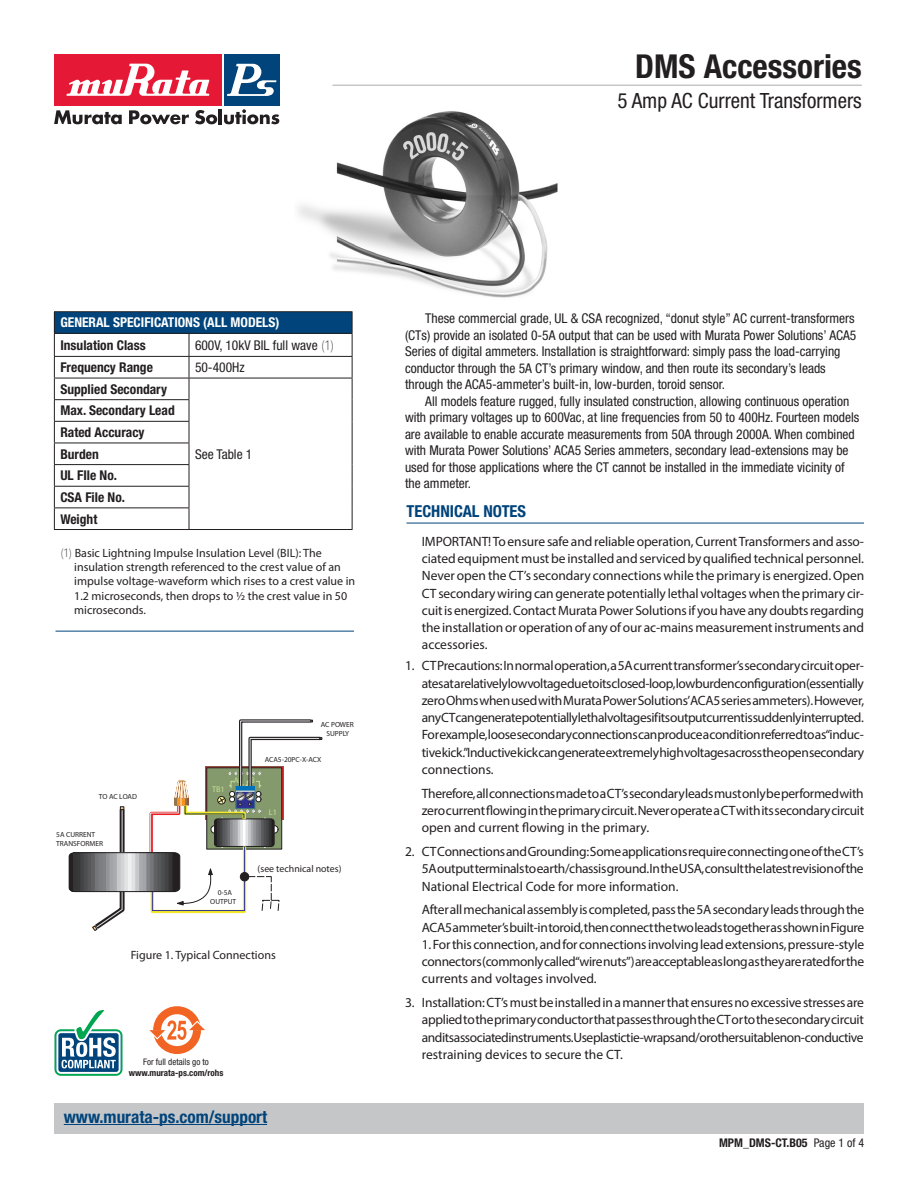
<style>
.page{position:relative;width:918px;height:1188px;background:#fff}
.page>*{position:absolute;margin:0;border:0;box-sizing:border-box;transform-origin:0 0}
.t1{font:700 condensed 33px "Helvetica Neue LT Std";color:#231f20}
.t2{font:condensed 21px "Helvetica Neue LT Std";color:#231f20}
.t3{font:700 condensed 17.25px "Helvetica Neue LT Std";color:#00447b}
.t4{font:700 condensed 16.5px "Helvetica Neue LT Std";color:#00447b}
.t5{font:13.5px/17.2px "Myriad Pro";letter-spacing:-.015em;color:#231f20;text-align:justify}
.t6{font:condensed 13.5px/16.5px "Helvetica Neue LT Std";color:#231f20}
.t7{font:700 condensed 13.5px/21.6px "Helvetica Neue LT Std";color:#231f20}
.t8{font:700 condensed 13.5px "Helvetica Neue LT Std";color:#fff}
.t9{font:12px/14.4px "Myriad Pro";color:#231f20}
.t10{font:700 condensed 12px "Helvetica Neue LT Std";color:#231f20}
.t11{font:9.9px "Courier";color:#231f20}
.t12{font:700 condensed 9px "Helvetica Neue LT Std";color:#231f20}
.t13{font:condensed 9px "Helvetica Neue LT Std";color:#231f20}
.t14{font:8.25px "Courier";color:#c6e09b}
.t15{font:7.35px/8.7px "Courier";color:#231f20;text-align:center}
.s1{font-weight:100}
.s2{font-family:"Helvetica Neue LT Std";font-weight:100;font-stretch:condensed}
.s3{font-weight:400}
</style>
<div class="page">
<img style="left:298px;top:111px;width:260px;height:187px">
<div style="left:54px;top:1103px;width:810px;height:31px;background:#c5c6c8"></div>
<div style="left:54px;top:54px;width:167px;height:51px;background:#e51836"></div>
<svg style="left:66px;top:64px;width:143px;height:32px"></svg>
<div style="left:224px;top:54px;width:55px;height:51px;background:#00447b"></div>
<svg style="left:227px;top:64px;width:49px;height:32px"></svg>
<svg style="left:54px;top:110px;width:68px;height:14px"></svg>
<svg style="left:129px;top:110px;width:60px;height:14px"></svg>
<svg style="left:195px;top:110px;width:22px;height:14px"></svg>
<hr style="left:219px;top:109px;width:3px;height:15px;background:#231f20">
<svg style="left:224px;top:109px;width:55px;height:15px"></svg>
<hr style="left:333px;top:85px;width:529px;height:1px;background:#c5c6c8">
<hr style="left:64px;top:1124px;width:203px;height:1px;background:#00447b">
<div style="left:153px;top:1006px;width:48px;height:48px;background:#f26423;border-radius:50%"></div>
<div style="left:161px;top:1014px;width:32px;height:32px;background:#fff;border-radius:50%"></div>
<svg style="left:149px;top:1020px;width:56px;height:20px"></svg>
<div style="left:54px;top:1029px;width:69px;height:47px;border:2px solid #00a54f;border-radius:6px"></div>
<div style="left:57px;top:1032px;width:63px;height:41px;background:#00447b;border-radius:3px"></div>
<div style="left:56px;top:1031px;width:65px;height:43px;border:2px solid #fff;border-radius:3px"></div>
<svg style="left:62px;top:1010px;width:54px;height:58px"></svg>
<hr style="left:56px;top:631px;width:298px;height:1px;background:#00447b">
<hr style="left:406px;top:523px;width:458px;height:1px;background:#00447b">
<svg style="left:68px;top:719px;width:254px;height:212px"></svg>
<div style="left:54px;top:312px;width:298px;height:21px;background:#00447b"></div>
<hr style="left:54px;top:356px;width:135px;height:1px;background:#231f20">
<hr style="left:54px;top:378px;width:135px;height:1px;background:#231f20">
<hr style="left:54px;top:399px;width:135px;height:1px;background:#231f20">
<hr style="left:54px;top:421px;width:135px;height:1px;background:#231f20">
<hr style="left:54px;top:443px;width:135px;height:1px;background:#231f20">
<hr style="left:54px;top:464px;width:135px;height:1px;background:#231f20">
<hr style="left:54px;top:486px;width:135px;height:1px;background:#231f20">
<hr style="left:54px;top:508px;width:135px;height:1px;background:#231f20">
<svg style="left:189px;top:334px;width:1px;height:195px"></svg>
<hr style="left:54px;top:529px;width:135px;height:1px;background:#231f20">
<hr style="left:189px;top:356px;width:163px;height:1px;background:#231f20">
<hr style="left:189px;top:378px;width:163px;height:1px;background:#231f20">
<svg style="left:352px;top:312px;width:1px;height:217px"></svg>
<hr style="left:189px;top:529px;width:163px;height:1px;background:#231f20">
<hr style="left:54px;top:311px;width:135px;height:1px;background:#231f20">
<svg style="left:54px;top:312px;width:1px;height:217px"></svg>
<hr style="left:189px;top:311px;width:163px;height:1px;background:#231f20">
<hr style="left:54px;top:333px;width:135px;height:1px;background:#231f20">
<hr style="left:189px;top:333px;width:163px;height:1px;background:#231f20">
<h1 class="t1" style="left:635px;top:46px;width:228px">DMS Accessories</h1>
<h2 class="t2" style="left:617px;top:88px;width:246px">5 Amp AC Current Transformers</h2>
<p class="t8" style="left:60px;top:314px;width:221px">GENERAL SPECIFICATIONS (ALL MODELS)</p>
<p class="t7" style="left:60px;top:334px;width:87px">Insulation Class</p>
<p class="t6" style="left:195px;top:337px;width:140px">600V, 10kV BIL full wave <span class="s1">(1)</span></p>
<p class="t7" style="left:60px;top:356px;width:94px">Frequency Range</p>
<p class="t6" style="left:195px;top:359px;width:51px">50-400Hz</p>
<p class="t7" style="left:60px;top:378px;width:108px">Supplied Secondary</p>
<p class="t7" style="left:60px;top:400px;width:116px">Max. Secondary Lead<br>Rated Accuracy<br>Burden<br>UL FIle No.<br>CSA File No.<br>Weight</p>
<p class="t6" style="left:195px;top:445px;width:59px">See Table 1</p>
<p class="t6" style="left:405px;top:310px;width:453px;text-indent:20px">These commercial grade, UL &amp; CSA recognized, “donut style” AC current-transformers (CTs) provide an isolated 0-5A output that can be used with Murata Power Solutions’ ACA5<br>Series of digital ammeters. Installation is straightforward: simply pass the load-carrying conductor through the 5A CT’s primary window, and then route its secondary’s leads through the ACA5-ammeter’s built-in, low-burden, toroid sensor.</p>
<p class="t6" style="left:405px;top:393px;width:456px;text-indent:20px">All models feature rugged, fully insulated construction, allowing continuous operation with primary voltages up to 600Vac, at line frequencies from 50 to 400Hz. Fourteen models are available to enable accurate measurements from 50A through 2000A. When combined with Murata Power Solutions’ ACA5 Series ammeters, secondary lead-extensions may be used for those applications where the CT cannot be installed in the immediate vicinity of the ammeter.</p>
<p class="t4" style="left:406px;top:501px;width:121px">TECHNICAL NOTES</p>
<p class="t9" style="left:74px;top:545px;width:283px;text-indent:-14px"><span class="s2">(1)</span> Basic Lightning Impulse Insulation Level (BIL): The insulation strength referenced to the crest value of an impulse voltage-waveform which rises to a crest value in 1.2 microseconds, then drops to ½ the crest value in 50 microseconds.</p>
<p class="t5" style="left:422px;top:533px;width:444px">IMPORTANT! To ensure safe and reliable operation, Current Transformers and asso&shy;ciated equipment must be installed and serviced by qualified technical personnel.<br>Never open the CT’s secondary connections while the primary is energized. Open CT secondary wiring can generate potentially lethal voltages when the primary cir&shy;cuit is energized. Contact Murata Power Solutions if you have any doubts regarding the installation or operation of any of our ac-mains measurement instruments and accessories.</p>
<p class="t5" style="left:422px;top:657px;width:444px;text-indent:-17px">1. CT Precautions: In normal operation, a 5A current transformer’s secondary circuit oper&shy;ates at a relatively low voltage due to its closed-loop, low burden configuration (essentially zero Ohms when used with Murata Power Solutions’ACA5 series ammeters). However, any CT can generate potentially lethal voltages if its output current is suddenly interrupted.<br>For example, loose secondary connections can produce a condition referred to as “induc&shy;tive kick.” Inductive kick can generate extremely high voltages across the open secondary connections.</p>
<p class="t5" style="left:422px;top:784px;width:444px">Therefore, all connections made to a CT’s secondary leads must only be performed with zero current flowing in the primary circuit. Never operate a CT with its secondary circuit open and current flowing in the primary.</p>
<p class="t5" style="left:422px;top:843px;width:444px;text-indent:-17px">2. CT Connections and Grounding: Some applications require connecting one of the CT’s 5A output terminals to earth/chassis ground. In the USA, consult the latest revision of the National Electrical Code for more information.</p>
<p class="t5" style="left:422px;top:901px;width:444px">After all mechanical assembly is completed, pass the 5A secondary leads through the<br>ACA5 ammeter’s built-in toroid, then connect the two leads together as shown in Figure</p>
<p class="t5" style="left:422px;top:935px;width:444px">1. For this connection, and for connections involving lead extensions, pressure-style connectors (commonly called “wire nuts”) are acceptable as long as they are rated for the currents and voltages involved.</p>
<p class="t5" style="left:422px;top:994px;width:444px;text-indent:-17px">3. Installation: CT’s must be installed in a manner that ensures no excessive stresses are applied to the primary conductor that passes through the CT or to the secondary circuit and its associated instruments. Use plastic tie-wraps and/or other suitable non-conductive restraining devices to secure the CT.</p>
<p class="t15" style="left:321px;top:720px;width:34px">AC POWER<br>SUPPLY</p>
<p class="t15" style="left:265px;top:755px;width:58px">ACA5-20PC-X-ACX</p>
<p class="t14" style="left:234px;top:775px;width:7px">A</p>
<p class="t14" style="left:251px;top:775px;width:6px">B</p>
<p class="t14" style="left:212px;top:784px;width:14px">TB1</p>
<p class="t15" style="left:99px;top:792px;width:40px">TO AC LOAD</p>
<p class="t14" style="left:269px;top:807px;width:10px">L1</p>
<p class="t15" style="left:56px;top:830px;width:48px;text-align:left">5A CURRENT<br>TRANSFORMER</p>
<p class="t11" style="left:258px;top:863px;width:85px">(see technical notes)</p>
<p class="t15" style="left:210px;top:888px;width:27px">0-5A<br>OUTPUT</p>
<p class="t9" style="left:131px;top:948px;width:147px">Figure 1. Typical Connections</p>
<p class="t13" style="left:143px;top:1057px;width:67px">For full details go to</p>
<p class="t12" style="left:129px;top:1068px;width:96px">www.murata-ps.com/rohs</p>
<p class="t3" style="left:64px;top:1106px;width:205px">www.murata-ps.com/support</p>
<p class="t10" style="left:719px;top:1136px;width:147px">MPM_DMS-CT.B05 <span class="s3">Page 1 of 4</span></p>
</div>
